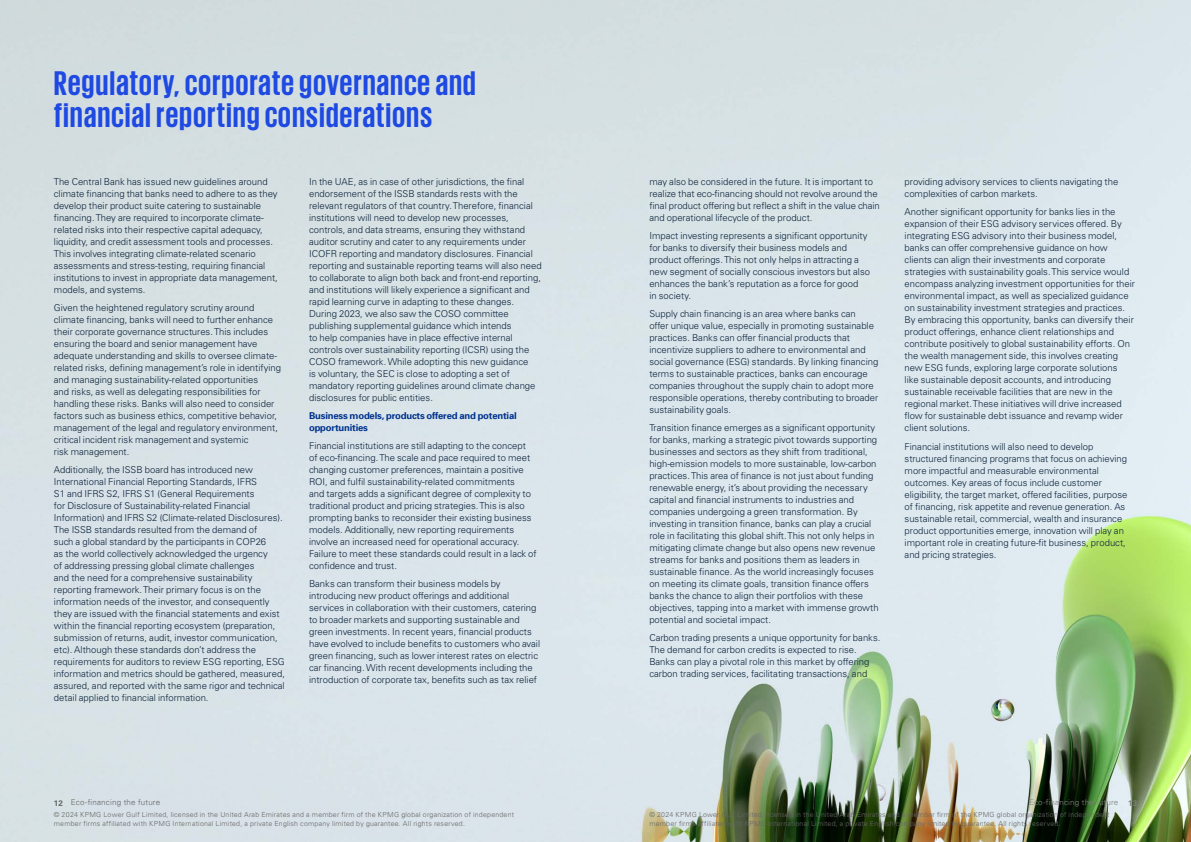
<style>
.page{position:relative;width:1191px;height:842px;background:#fff}
.page>*{position:absolute;margin:0;border:0;box-sizing:border-box;transform-origin:0 0}
.Chapter_Headline_white___KPMG_Bold_40pt{font:700 35px/32px "KPMG";letter-spacing:.025em;color:#1e49e2}
.Bodycopy_9_5pt{font:300 9.5px/12px "Univers LT Std";color:#0c233c}
.Bodycopy_9_5pt-2{font:700 9.5px/12px "Univers 65";letter-spacing:-.02em;color:#00338d}
.t1{font:300 8px "Univers 45";letter-spacing:.02em;color:#666}
.t2{font:300 8px "Univers 45";letter-spacing:.02em;color:#808080}
.t3{font:300 7px/9px "Univers 45";letter-spacing:.03em;color:#666}
.s1{font-family:"Univers LT Std";font-weight:700}
</style>
<div class="page">
<img style="left:0;top:0;width:1191px;height:842px">
<p class="Chapter_Headline_white___KPMG_Bold_40pt" style="left:54px;top:66px;width:423px">Regulatory, corporate governance and financial reporting considerations</p>
<p class="Bodycopy_9_5pt" style="left:54px;top:176px;width:225px">The Central Bank has issued new guidelines around climate financing that banks need to adhere to as they develop their product suite catering to sustainable financing. They are required to incorporate climate&shy;related risks into their respective capital adequacy, liquidity, and credit assessment tools and processes.<br>This involves integrating climate-related scenario assessments and stress-testing, requiring financial institutions to invest in appropriate data management, models, and systems.</p>
<p class="Bodycopy_9_5pt" style="left:54px;top:302px;width:229px">Given the heightened regulatory scrutiny around climate financing, banks will need to further enhance their corporate governance structures. This includes ensuring the board and senior management have adequate understanding and skills to oversee climate&shy;related risks, defining management’s role in identifying and managing sustainability-related opportunities<br>and risks, as well as delegating responsibilities for handling these risks. Banks will also need to consider factors such as business ethics, competitive behavior, management of the legal and regulatory environment, critical incident risk management and systemic<br>risk management.</p>
<p class="Bodycopy_9_5pt" style="left:54px;top:464px;width:233px">Additionally, the ISSB board has introduced new International Financial Reporting Standards, IFRS<br>S1 and IFRS S2, IFRS S1 (General Requirements<br>for Disclosure of Sustainability-related Financial Information) and IFRS S2 (Climate-related Disclosures).<br>The ISSB standards resulted from the demand of<br>such a global standard by the participants in COP26<br>as the world collectively acknowledged the urgency<br>of addressing pressing global climate challenges<br>and the need for a comprehensive sustainability reporting framework. Their primary focus is on the information needs of the investor, and consequently they are issued with the financial statements and exist within the financial reporting ecosystem (preparation, submission of returns, audit, investor communication, etc). Although these standards don’t address the requirements for auditors to review ESG reporting, ESG information and metrics should be gathered, measured, assured, and reported with the same rigor and technical detail applied to financial information.</p>
<p class="Bodycopy_9_5pt" style="left:309px;top:176px;width:234px">In the UAE, as in case of other jurisdictions, the final endorsement of the ISSB standards rests with the relevant regulators of that country. Therefore, financial institutions will need to develop new processes, controls, and data streams, ensuring they withstand auditor scrutiny and cater to any requirements under ICOFR reporting and mandatory disclosures. Financial reporting and sustainable reporting teams will also need to collaborate to align both back and front-end reporting, and institutions will likely experience a significant and rapid learning curve in adapting to these changes.<br>During 2023, we also saw the COSO committee publishing supplemental guidance which intends<br>to help companies have in place effective internal controls over sustainability reporting (ICSR) using the COSO framework. While adopting this new guidance<br>is voluntary, the SEC is close to adopting a set of mandatory reporting guidelines around climate change disclosures for public entities.</p>
<p class="Bodycopy_9_5pt-2" style="left:309px;top:410px;width:209px">Business models, products offered and potential opportunities</p>
<p class="Bodycopy_9_5pt" style="left:309px;top:440px;width:229px">Financial institutions are still adapting to the concept<br>of eco-financing. The scale and pace required to meet changing customer preferences, maintain a positive ROI, and fulfil sustainability-related commitments<br>and targets adds a significant degree of complexity to traditional product and pricing strategies. This is also prompting banks to reconsider their existing business models. Additionally, new reporting requirements involve an increased need for operational accuracy.<br>Failure to meet these standards could result in a lack of confidence and trust.</p>
<p class="Bodycopy_9_5pt" style="left:309px;top:578px;width:232px">Banks can transform their business models by introducing new product offerings and additional services in collaboration with their customers, catering to broader markets and supporting sustainable and green investments. In recent years, financial products have evolved to include benefits to customers who avail green financing, such as lower interest rates on electric car financing. With recent developments including the introduction of corporate tax, benefits such as tax relief</p>
<p class="Bodycopy_9_5pt" style="left:649px;top:176px;width:232px">may also be considered in the future. It is important to realize that eco-financing should not revolve around the final product offering but reflect a shift in the value chain and operational lifecycle of the product.</p>
<p class="Bodycopy_9_5pt" style="left:649px;top:230px;width:222px">Impact investing represents a significant opportunity for banks to diversify their business models and product offerings. This not only helps in attracting a new segment of socially conscious investors but also enhances the bank’s reputation as a force for good<br>in society.</p>
<p class="Bodycopy_9_5pt" style="left:649px;top:308px;width:230px">Supply chain financing is an area where banks can<br>offer unique value, especially in promoting sustainable practices. Banks can offer financial products that incentivize suppliers to adhere to environmental and social governance (ESG) standards. By linking financing terms to sustainable practices, banks can encourage companies throughout the supply chain to adopt more responsible operations, thereby contributing to broader sustainability goals.</p>
<p class="Bodycopy_9_5pt" style="left:649px;top:422px;width:231px">Transition finance emerges as a significant opportunity for banks, marking a strategic pivot towards supporting businesses and sectors as they shift from traditional, high-emission models to more sustainable, low-carbon practices. This area of finance is not just about funding renewable energy, it’s about providing the necessary capital and financial instruments to industries and companies undergoing a green transformation. By investing in transition finance, banks can play a crucial role in facilitating this global shift. This not only helps in mitigating climate change but also opens new revenue streams for banks and positions them as leaders in sustainable finance. As the world increasingly focuses on meeting its climate goals, transition finance offers banks the chance to align their portfolios with these objectives, tapping into a market with immense growth potential and societal impact.</p>
<p class="Bodycopy_9_5pt" style="left:649px;top:632px;width:232px">Carbon trading presents a unique opportunity for banks.<br>The demand for carbon credits is expected to rise.<br>Banks can play a pivotal role in this market by offering carbon trading services, facilitating transactions, and</p>
<p class="Bodycopy_9_5pt" style="left:904px;top:176px;width:215px">providing advisory services to clients navigating the complexities of carbon markets.</p>
<p class="Bodycopy_9_5pt" style="left:904px;top:206px;width:232px">Another significant opportunity for banks lies in the expansion of their ESG advisory services offered. By integrating ESG advisory into their business model, banks can offer comprehensive guidance on how clients can align their investments and corporate strategies with sustainability goals. This service would encompass analyzing investment opportunities for their environmental impact, as well as specialized guidance on sustainability investment strategies and practices.<br>By embracing this opportunity, banks can diversify their product offerings, enhance client relationships and contribute positively to global sustainability efforts. On the wealth management side, this involves creating new ESG funds, exploring large corporate solutions<br>like sustainable deposit accounts, and introducing sustainable receivable facilities that are new in the regional market. These initiatives will drive increased flow for sustainable debt issuance and revamp wider client solutions.</p>
<p class="Bodycopy_9_5pt" style="left:904px;top:440px;width:224px">Financial institutions will also need to develop structured financing programs that focus on achieving more impactful and measurable environmental outcomes. Key areas of focus include customer eligibility, the target market, offered facilities, purpose of financing, risk appetite and revenue generation. As sustainable retail, commercial, wealth and insurance product opportunities emerge, innovation will play an important role in creating future-fit business, product, and pricing strategies.</p>
<p class="t1" style="left:54px;top:797px;width:108px"><span class="s1">12</span> Eco-financing the future</p>
<p class="t2" style="left:1029px;top:798px;width:110px">Eco-financing the future <span class="s1">13</span></p>
<p class="t3" style="left:649px;top:810px;width:462px">© 2024 KPMG Lower Gulf Limited, licensed in the United Arab Emirates and a member firm of the KPMG global organization of independent member firms affiliated with KPMG International Limited, a private English company limited by guarantee. All rights reserved.</p>
<p class="t3" style="left:54px;top:810px;width:462px">© 2024 KPMG Lower Gulf Limited, licensed in the United Arab Emirates and a member firm of the KPMG global organization of independent member firms affiliated with KPMG International Limited, a private English company limited by guarantee. All rights reserved.</p>
</div>
